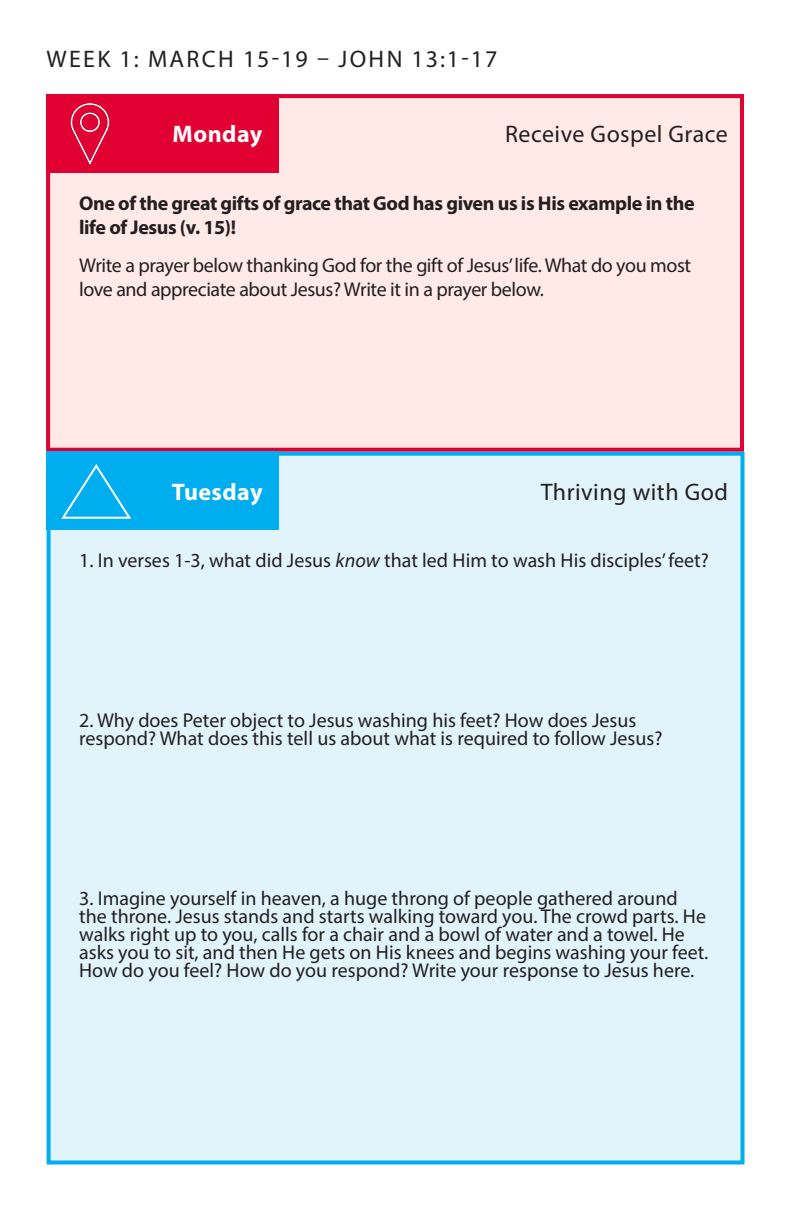
<style>
.page{position:relative;width:793px;height:1225px;background:#fff}
.page>*{position:absolute;margin:0;border:0;box-sizing:border-box;transform-origin:0 0}
.Week{font:24px "Myriad Pro";letter-spacing:.1em;color:#231f20}
.Week-2{font:24px "Myriad Pro";letter-spacing:.025em;color:#231f20}
.Theme_of_day{font:24px "Myriad Pro";letter-spacing:.02em;color:#231f20}
.Day_of_week{font:700 24px "Myriad Pro";letter-spacing:.02em;color:#fff}
.Body{font:20px/18px "Myriad Pro";color:#231f20}
.Body-2{font:20px/24px "Myriad Pro";letter-spacing:-.02em;color:#231f20}
.Body-3{font:700 20px/24px "Myriad Pro";letter-spacing:-.02em;color:#231f20}
.s1{font-style:italic}
</style>
<div class="page">
<div style="left:46px;top:94px;width:698px;height:358px;background:#ffeae8;border:4px solid #e00031"></div>
<div style="left:46px;top:94px;width:232px;height:78px;background:#e00031"></div>
<img style="left:70px;top:103px;width:40px;height:62px">
<div style="left:47px;top:452px;width:697px;height:712px;background:#e1f4fc;border:4px solid #00aeef"></div>
<div style="left:46px;top:452px;width:233px;height:78px;background:#00aeef"></div>
<svg style="left:61px;top:464px;width:70px;height:55px"></svg>
<p class="Week" style="left:46px;top:44px;width:453px">WEEK 1: MARCH 15-19 – JOHN 13:1-17</p>
<p class="Day_of_week" style="left:172px;top:118px;width:91px">Monday</p>
<p class="Week-2" style="left:505px;top:119px;width:224px">Receive Gospel Grace</p>
<p class="Body-3" style="left:79px;top:190px;width:617px">One of the great gifts of grace that God has given us is His example in the life of Jesus (v. 15)!</p>
<p class="Body-2" style="left:79px;top:253px;width:614px">Write a prayer below thanking God for the gift of Jesus’ life. What do you most love and appreciate about Jesus? Write it in a prayer below.</p>
<p class="Day_of_week" style="left:172px;top:476px;width:93px">Tuesday</p>
<p class="Theme_of_day" style="left:541px;top:477px;width:189px">Thriving with God</p>
<p class="Body" style="left:79px;top:551px;width:631px">1. In verses 1-3, what did Jesus <span class="s1">know</span> that led Him to wash His disciples’ feet?</p>
<p class="Body" style="left:79px;top:711px;width:585px">2. Why does Peter object to Jesus washing his feet? How does Jesus respond? What does this tell us about what is required to follow Jesus?</p>
<p class="Body" style="left:79px;top:889px;width:631px">3. Imagine yourself in heaven, a huge throng of people gathered around the throne. Jesus stands and starts walking toward you. The crowd parts. He walks right up to you, calls for a chair and a bowl of water and a towel. He asks you to sit, and then He gets on His knees and begins washing your feet.<br>How do you feel? How do you respond? Write your response to Jesus here.</p>
</div>
